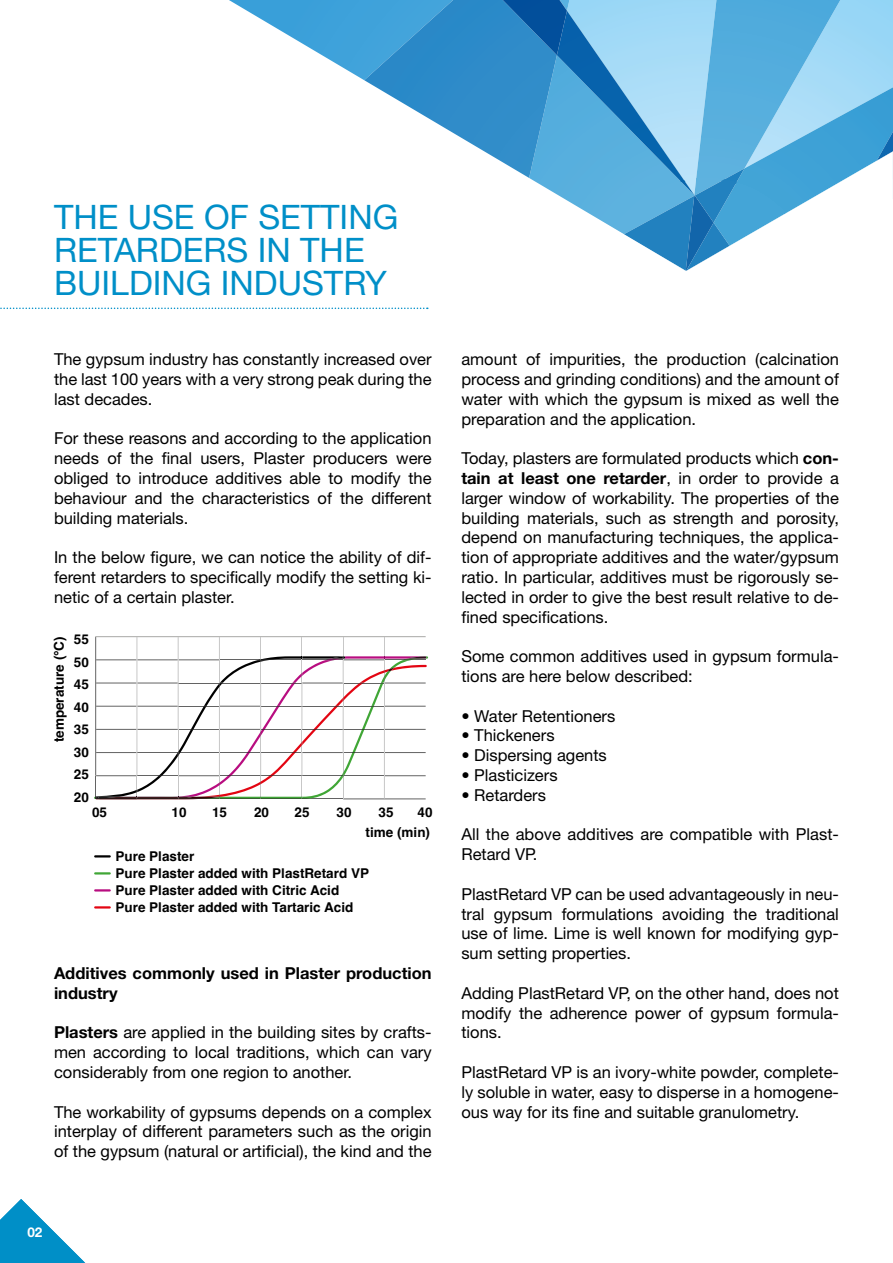
<style>
.page{position:relative;width:893px;height:1263px;background:#fff}
.page>*{position:absolute;margin:0;border:0;box-sizing:border-box;transform-origin:0 0}
.t1{font:33.75px/33px "Helvetica Neue LT Std";color:#008fc8}
.t2{font:16.5px/19.8px "Helvetica Neue LT Std";color:#000;text-align:justify}
.t3{font:700 16.5px/19.8px "Helvetica Neue LT Std";color:#000}
.t4{font:700 13.5px/22.5px "Helvetica";color:#000}
.t5{font:700 13.5px "Helvetica Neue LT Std";color:#fff}
.s1{font-weight:700}
</style>
<div class="page">
<svg style="left:0;top:1199px;width:85px;height:64px"></svg>
<svg style="left:0;top:0;width:893px;height:309px"></svg>
<svg style="left:94px;top:855px;width:17px;height:2px"></svg>
<svg style="left:94px;top:872px;width:17px;height:2px"></svg>
<svg style="left:94px;top:889px;width:17px;height:2px"></svg>
<svg style="left:94px;top:906px;width:17px;height:2px"></svg>
<hr style="left:95px;top:636px;width:42px;height:1px;background:#a8a8a6">
<hr style="left:137px;top:636px;width:41px;height:1px;background:#a8a8a6">
<hr style="left:178px;top:636px;width:41px;height:1px;background:#a8a8a6">
<hr style="left:219px;top:636px;width:42px;height:1px;background:#a8a8a6">
<hr style="left:261px;top:636px;width:41px;height:1px;background:#a8a8a6">
<hr style="left:302px;top:636px;width:41px;height:1px;background:#a8a8a6">
<hr style="left:343px;top:636px;width:41px;height:1px;background:#a8a8a6">
<hr style="left:384px;top:636px;width:42px;height:1px;background:#a8a8a6">
<svg style="left:94px;top:637px;width:334px;height:163px"></svg>
<h1 class="t1" style="left:54px;top:200px;width:346px">THE USE OF SETTING<br>RETARDERS IN THE<br>BUILDING INDUSTRY</h1>
<p class="t2" style="left:54px;top:349px;width:379px">The gypsum industry has constantly increased over the last 100 years with a very strong peak during the last decades.</p>
<p class="t2" style="left:54px;top:428px;width:379px">For these reasons and according to the application needs of the final users, Plaster producers were obliged to introduce additives able to modify the behaviour and the characteristics of the different building materials.</p>
<p class="t2" style="left:54px;top:547px;width:379px">In the below figure, we can notice the ability of dif&shy;ferent retarders to specifically modify the setting ki&shy;netic of a certain plaster.</p>
<p class="t4" style="left:49px;top:742px;width:107px;rotate:-90deg">temperature (°C)</p>
<p class="t4" style="left:74px;top:630px;width:17px;text-align:justify">55<br>50<br>45<br>40<br>35<br>30<br>25<br>20</p>
<p class="t4" style="left:92px;top:802px;width:17px">05</p>
<p class="t4" style="left:172px;top:802px;width:17px">10</p>
<p class="t4" style="left:212px;top:802px;width:17px">15</p>
<p class="t4" style="left:254px;top:802px;width:17px">20</p>
<p class="t4" style="left:295px;top:802px;width:17px">25</p>
<p class="t4" style="left:337px;top:802px;width:17px">30</p>
<p class="t4" style="left:379px;top:802px;width:17px">35</p>
<p class="t4" style="left:418px;top:802px;width:17px">40</p>
<p class="t4" style="left:366px;top:822px;width:66px">time (min)</p>
<p class="t4" style="left:115px;top:849px;width:255px;line-height:17px">Pure Plaster<br>Pure Plaster added with PlastRetard VP<br>Pure Plaster added with Citric Acid<br>Pure Plaster added with Tartaric Acid</p>
<p class="t3" style="left:54px;top:963px;width:379px">Additives commonly used in Plaster production industry</p>
<p class="t2" style="left:54px;top:1022px;width:379px"><span class="s1">Plasters</span> are applied in the building sites by crafts&shy;men according to local traditions, which can vary considerably from one region to another.</p>
<p class="t2" style="left:54px;top:1102px;width:379px">The workability of gypsums depends on a complex interplay of different parameters such as the origin of the gypsum (natural or artificial), the kind and the</p>
<p class="t5" style="left:27px;top:1224px;width:17px">02</p>
<p class="t2" style="left:461px;top:349px;width:379px">amount of impurities, the production (calcination process and grinding conditions) and the amount of water with which the gypsum is mixed as well the preparation and the application.</p>
<p class="t2" style="left:461px;top:448px;width:379px">Today, plasters are formulated products which <span class="s1">con&shy;tain at least one retarder</span>, in order to provide a larger window of workability. The properties of the building materials, such as strength and porosity, depend on manufacturing techniques, the applica&shy;tion of appropriate additives and the water/gypsum ratio. In particular, additives must be rigorously se&shy;lected in order to give the best result relative to de&shy;fined specifications.</p>
<p class="t2" style="left:461px;top:646px;width:379px">Some common additives used in gypsum formula&shy;tions are here below described:</p>
<p class="t2" style="left:461px;top:706px;width:156px">• Water Retentioners</p>
<p class="t2" style="left:461px;top:725px;width:95px">• Thickeners</p>
<p class="t2" style="left:461px;top:745px;width:147px">• Dispersing agents</p>
<p class="t2" style="left:461px;top:765px;width:98px">• Plasticizers</p>
<p class="t2" style="left:461px;top:785px;width:86px">• Retarders</p>
<p class="t2" style="left:461px;top:824px;width:379px">All the above additives are compatible with Plast-<br>Retard VP.</p>
<p class="t2" style="left:461px;top:884px;width:379px">PlastRetard VP can be used advantageously in neu&shy;tral gypsum formulations avoiding the traditional use of lime. Lime is well known for modifying gyp&shy;sum setting properties.</p>
<p class="t2" style="left:461px;top:983px;width:379px">Adding PlastRetard VP, on the other hand, does not modify the adherence power of gypsum formula&shy;tions.</p>
<p class="t2" style="left:461px;top:1062px;width:379px">PlastRetard VP is an ivory-white powder, complete&shy;ly soluble in water, easy to disperse in a homogene&shy;ous way for its fine and suitable granulometry.</p>
</div>
